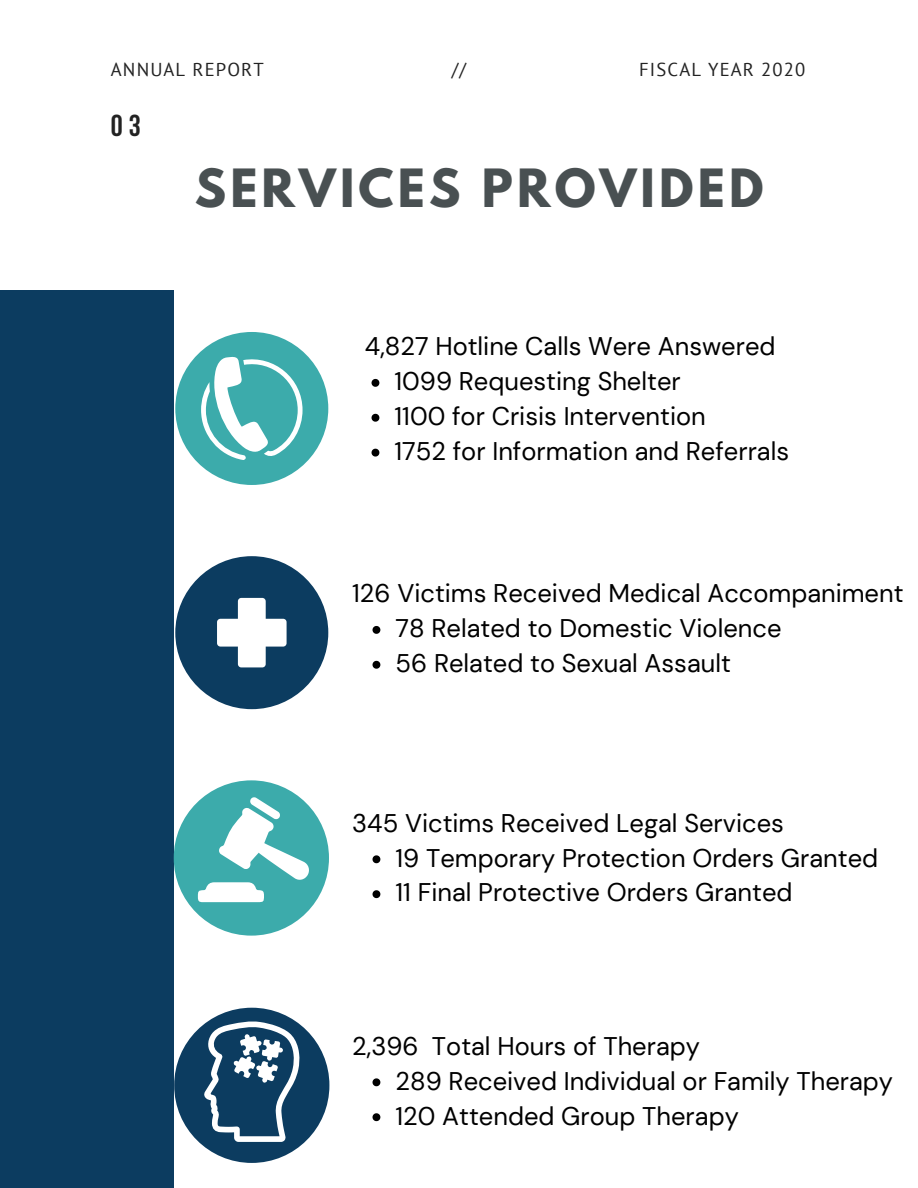
<style>
.page{position:relative;width:918px;height:1188px;background:#fff}
.page>*{position:absolute;margin:0;border:0;box-sizing:border-box;transform-origin:0 0}
.t1{font:700 46.65px "League Spartan";letter-spacing:.09em;color:#495052}
.t2{font:700 30.15px "Bebas Neue";color:#222}
.t3{font:25.5px "DM Sans";color:#000}
.t4{font:18.6px "PT Sans";letter-spacing:.06em;color:#222}
</style>
<div class="page">
<div style="left:0;top:291px;width:173px;height:897px;background:#0c3c60"></div>
<div style="left:175px;top:332px;width:153px;height:153px;background:#3cabab;border-radius:50%"></div>
<svg style="left:201px;top:356px;width:102px;height:104px"></svg>
<svg style="left:175px;top:556px;width:153px;height:153px"></svg>
<svg style="left:174px;top:780px;width:155px;height:156px"></svg>
<svg style="left:174px;top:1008px;width:155px;height:155px"></svg>
<svg style="left:372px;top:379px;width:7px;height:8px"></svg>
<svg style="left:372px;top:414px;width:7px;height:8px"></svg>
<svg style="left:372px;top:449px;width:7px;height:8px"></svg>
<svg style="left:373px;top:626px;width:7px;height:8px"></svg>
<svg style="left:373px;top:661px;width:7px;height:8px"></svg>
<svg style="left:373px;top:855px;width:7px;height:8px"></svg>
<svg style="left:373px;top:890px;width:7px;height:8px"></svg>
<svg style="left:373px;top:1078px;width:7px;height:8px"></svg>
<svg style="left:373px;top:1113px;width:7px;height:8px"></svg>
<p class="t4" style="left:111px;top:57px;width:154px">ANNUAL REPORT</p>
<p class="t4" style="left:452px;top:57px;width:16px">//</p>
<p class="t4" style="left:639px;top:57px;width:168px">FISCAL YEAR 2020</p>
<p class="t2" style="left:111px;top:113px;width:31px">03</p>
<p class="t1" style="left:195px;top:165px;width:570px">SERVICES PROVIDED</p>
<p class="t3" style="left:365px;top:330px;width:412px">4,827 Hotline Calls Were Answered</p>
<p class="t3" style="left:395px;top:365px;width:288px">1099 Requesting Shelter</p>
<p class="t3" style="left:395px;top:400px;width:313px">1100 for Crisis Intervention</p>
<p class="t3" style="left:395px;top:435px;width:396px">1752 for Information and Referrals</p>
<p class="t3" style="left:352px;top:577px;width:553px">126 Victims Received Medical Accompaniment</p>
<p class="t3" style="left:396px;top:612px;width:387px">78 Related to Domestic Violence</p>
<p class="t3" style="left:396px;top:647px;width:337px">56 Related to Sexual Assault</p>
<p class="t3" style="left:352px;top:806px;width:433px">345 Victims Received Legal Services</p>
<p class="t3" style="left:396px;top:841px;width:484px">19 Temporary Protection Orders Granted</p>
<p class="t3" style="left:396px;top:876px;width:398px">11 Final Protective Orders Granted</p>
<p class="t3" style="left:352px;top:1029px;width:349px">2,396 Total Hours of Therapy</p>
<p class="t3" style="left:396px;top:1064px;width:499px">289 Received Individual or Family Therapy</p>
<p class="t3" style="left:396px;top:1099px;width:345px">120 Attended Group Therapy</p>
</div>
